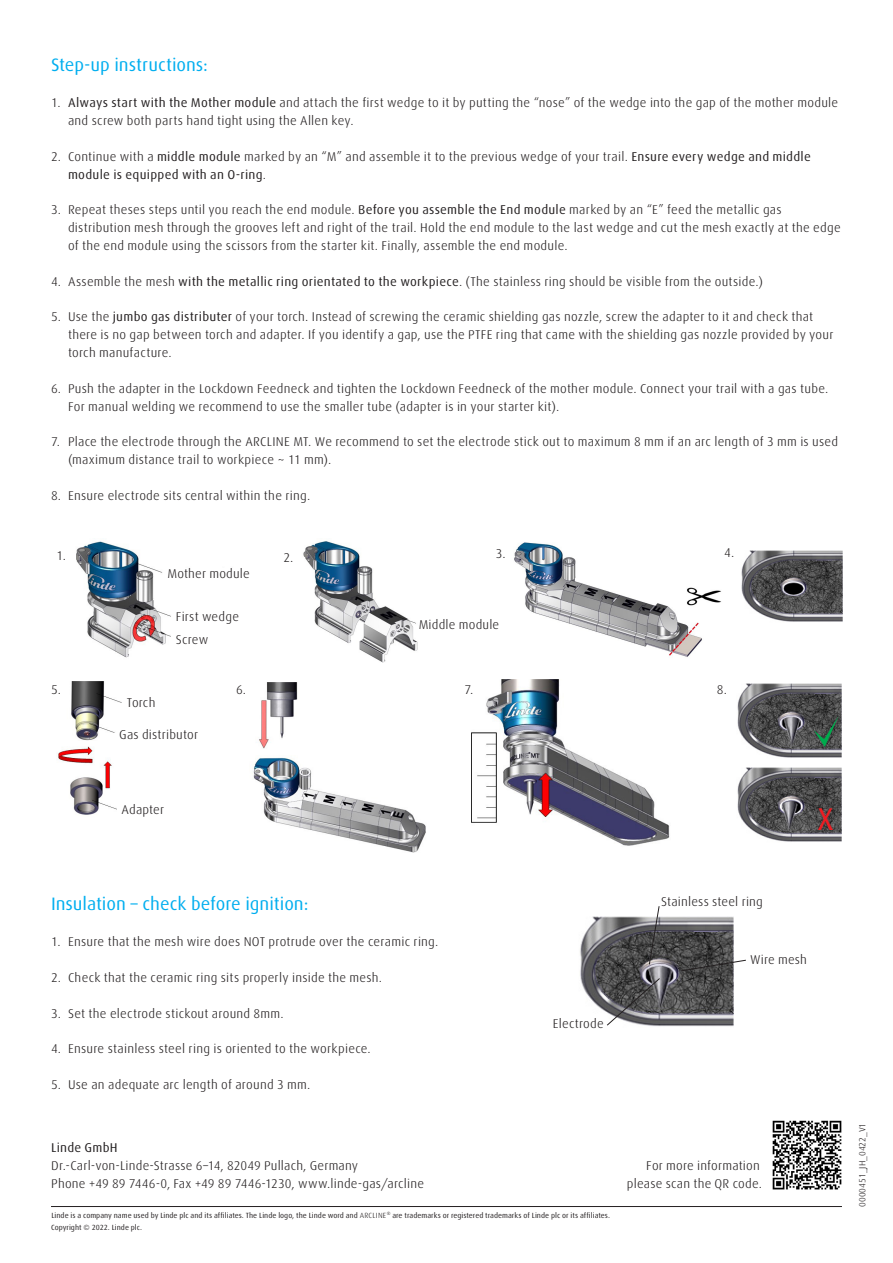
<style>
.page{position:relative;width:893px;height:1263px;background:#fff}
.page>*{position:absolute;margin:0;border:0;box-sizing:border-box;transform-origin:0 0}
.English{font:31.5px "Linde Dax Global";color:#ee1d23}
.Copy_Enumeration_Num{font:18px "Linde Dax Global";letter-spacing:-.005em;color:#00aeef}
.Adress_8_5_11_9_Pos{font:300 12.75px/17.9px "Linde Dax Global";letter-spacing:.015em;color:#231f20}
.Copy_8_5_11_9{font:300 12.75px "Linde Dax Global";letter-spacing:.01em;color:#231f20}
.Adress_8_5_11_9_Pos-2{font:12.75px "Linde Dax Global";letter-spacing:.015em;color:#231f20}
._003_Copy{font:300 9px "Linde Dax Global";color:#231f20}
.t1{font:7.5px/12.6px "Linde Dax Global";color:#231f20}
.s1{font-weight:400}
.s2{font-weight:300}
</style>
<div class="page">
<hr style="left:51px;top:1206px;width:791px;height:1px;background:#231f20">
<img style="left:76px;top:541px;width:95px;height:117px">
<div style="left:166px;top:568px;width:96px;height:13px;background:#fff"></div>
<img style="left:58px;top:681px;width:64px;height:134px">
<div style="left:58px;top:725px;width:14px;height:16px;background:#fff"></div>
<div style="left:116px;top:724px;width:85px;height:19px;background:#fff"></div>
<div style="left:117px;top:801px;width:86px;height:18px;background:#fff"></div>
<img style="left:253px;top:682px;width:173px;height:171px">
<div style="left:263px;top:829px;width:20px;height:20px;background:#fff"></div>
<img style="left:514px;top:542px;width:207px;height:115px">
<div style="left:514px;top:618px;width:21px;height:20px;background:#fff"></div>
<img style="left:471px;top:679px;width:199px;height:167px">
<div style="left:632px;top:692px;width:20px;height:21px;background:#fff"></div>
<img style="left:741px;top:550px;width:101px;height:72px">
<img style="left:303px;top:541px;width:115px;height:122px">
<div style="left:299px;top:597px;width:14px;height:15px;background:#fff"></div>
<img style="left:737px;top:683px;width:105px;height:75px">
<img style="left:737px;top:768px;width:105px;height:74px">
<svg style="left:814px;top:716px;width:24px;height:31px"></svg>
<img style="left:580px;top:917px;width:153px;height:110px">
<svg style="left:648px;top:906px;width:12px;height:59px"></svg>
<svg style="left:680px;top:959px;width:66px;height:13px"></svg>
<svg style="left:606px;top:977px;width:55px;height:49px;background:#6a6a6c"></svg>
<img style="left:772px;top:1120px;width:70px;height:70px">
<p class="Copy_Enumeration_Num" style="left:51px;top:55px;width:159px">Step-up instructions:</p>
<p class="Adress_8_5_11_9_Pos" style="left:51px;top:94px;width:11px">1.</p>
<p class="Adress_8_5_11_9_Pos" style="left:68px;top:94px;width:772px"><span class="s1">Always start with the Mother module</span> and attach the first wedge to it by putting the “nose” of the wedge into the gap of the mother module and screw both parts hand tight using the Allen key.</p>
<p class="Adress_8_5_11_9_Pos" style="left:68px;top:147px;width:744px;text-indent:-17px">2. Continue with a <span class="s1">middle module</span> marked by an “M” and assemble it to the previous wedge of your trail. <span class="s1">Ensure every wedge and middle module is equipped with an O-ring</span>.</p>
<p class="Adress_8_5_11_9_Pos" style="left:68px;top:201px;width:774px;text-indent:-17px">3. Repeat theses steps until you reach the end module. <span class="s1">Before you assemble the End module</span> marked by an “E” feed the metallic gas distribution mesh through the grooves left and right of the trail. Hold the end module to the last wedge and cut the mesh exactly at the edge of the end module using the scissors from the starter kit. Finally, assemble the end module.</p>
<p class="Adress_8_5_11_9_Pos" style="left:51px;top:272px;width:713px">4. Assemble the mesh <span class="s1">with the metallic ring orientated to the workpiece</span>. (The stainless ring should be visible from the outside.)</p>
<p class="Adress_8_5_11_9_Pos" style="left:68px;top:308px;width:767px;text-indent:-17px">5. Use the <span class="s1">jumbo gas distributer</span> of your torch. Instead of screwing the ceramic shielding gas nozzle, screw the adapter to it and check that there is no gap between torch and adapter. If you identify a gap, use the PTFE ring that came with the shielding gas nozzle provided by your torch manufacture.</p>
<p class="Adress_8_5_11_9_Pos" style="left:68px;top:379px;width:762px;text-indent:-17px">6. Push the adapter in the Lockdown Feedneck and tighten the Lockdown Feedneck of the mother module. Connect your trail with a gas tube.<br>For manual welding we recommend to use the smaller tube (adapter is in your starter kit).</p>
<p class="Adress_8_5_11_9_Pos" style="left:68px;top:433px;width:772px;text-indent:-17px">7. Place the electrode through the ARCLINE MT. We recommend to set the electrode stick out to maximum 8 mm if an arc length of 3 mm is used (maximum distance trail to workpiece ~ 11 mm).</p>
<p class="Adress_8_5_11_9_Pos" style="left:51px;top:486px;width:261px">8. Ensure electrode sits central within the ring.</p>
<p class="Copy_8_5_11_9" style="left:56px;top:548px;width:11px">1.</p>
<p class="Copy_8_5_11_9" style="left:167px;top:566px;width:84px">Mother module</p>
<p class="Copy_8_5_11_9" style="left:176px;top:609px;width:65px">First wedge</p>
<p class="Copy_8_5_11_9" style="left:176px;top:632px;width:34px">Screw</p>
<p class="Copy_8_5_11_9" style="left:51px;top:682px;width:11px">5.</p>
<p class="Copy_8_5_11_9" style="left:236px;top:682px;width:12px">6.</p>
<p class="Copy_8_5_11_9" style="left:127px;top:695px;width:30px">Torch</p>
<p class="Copy_8_5_11_9" style="left:119px;top:727px;width:80px">Gas distributor</p>
<p class="Copy_8_5_11_9" style="left:122px;top:802px;width:44px">Adapter</p>
<p class="Copy_8_5_11_9" style="left:283px;top:550px;width:11px">2.</p>
<p class="Copy_8_5_11_9" style="left:496px;top:546px;width:11px">3.</p>
<p class="Copy_8_5_11_9" style="left:419px;top:617px;width:82px">Middle module</p>
<p class="Copy_8_5_11_9" style="left:465px;top:682px;width:10px">7.</p>
<p class="Copy_8_5_11_9" style="left:724px;top:545px;width:12px">4.</p>
<p class="Copy_8_5_11_9" style="left:717px;top:682px;width:12px">8.</p>
<p class="English" style="left:817px;top:800px;width:18px">X</p>
<p class="Copy_Enumeration_Num" style="left:51px;top:894px;width:259px">Insulation – check before ignition:</p>
<p class="Adress_8_5_11_9_Pos" style="left:51px;top:933px;width:389px">1. Ensure that the mesh wire does NOT protrude over the ceramic ring.</p>
<p class="Adress_8_5_11_9_Pos" style="left:51px;top:968px;width:333px">2. Check that the ceramic ring sits properly inside the mesh.</p>
<p class="Adress_8_5_11_9_Pos" style="left:51px;top:1004px;width:234px">3. Set the electrode stickout around 8mm.</p>
<p class="Adress_8_5_11_9_Pos" style="left:51px;top:1040px;width:321px">4. Ensure stainless steel ring is oriented to the workpiece.</p>
<p class="Adress_8_5_11_9_Pos" style="left:51px;top:1076px;width:261px">5. Use an adequate arc length of around 3 mm.</p>
<p class="Copy_8_5_11_9" style="left:553px;top:1016px;width:53px">Electrode</p>
<p class="Copy_8_5_11_9" style="left:661px;top:894px;width:103px">Stainless steel ring</p>
<p class="Copy_8_5_11_9" style="left:750px;top:952px;width:58px">Wire mesh</p>
<p class="Adress_8_5_11_9_Pos-2" style="left:51px;top:1140px;width:68px">Linde GmbH</p>
<p class="Adress_8_5_11_9_Pos" style="left:51px;top:1157px;width:309px">Dr.-Carl-von-Linde-Strasse 6–14, 82049 Pullach, Germany</p>
<p class="Adress_8_5_11_9_Pos" style="left:51px;top:1175px;width:374px">Phone +49 89 7446-0, Fax +49 89 7446-1230, www.linde-gas/arcline</p>
<p class="t1" style="left:51px;top:1209px;width:560px">Linde is a company name used by Linde plc and its affiliates. The Linde logo, the Linde word and <span class="s2">ARCLINE®</span> are trademarks or registered trademarks of Linde plc or its affiliates.<br>Copyright © 2022. Linde plc.</p>
<p class="Adress_8_5_11_9_Pos" style="left:627px;top:1157px;width:137px;text-align:right">For more information please scan the QR code.</p>
<p class="_003_Copy" style="left:857px;top:1207px;width:86px;rotate:-90deg">0000451_JH_0422_V1</p>
</div>
